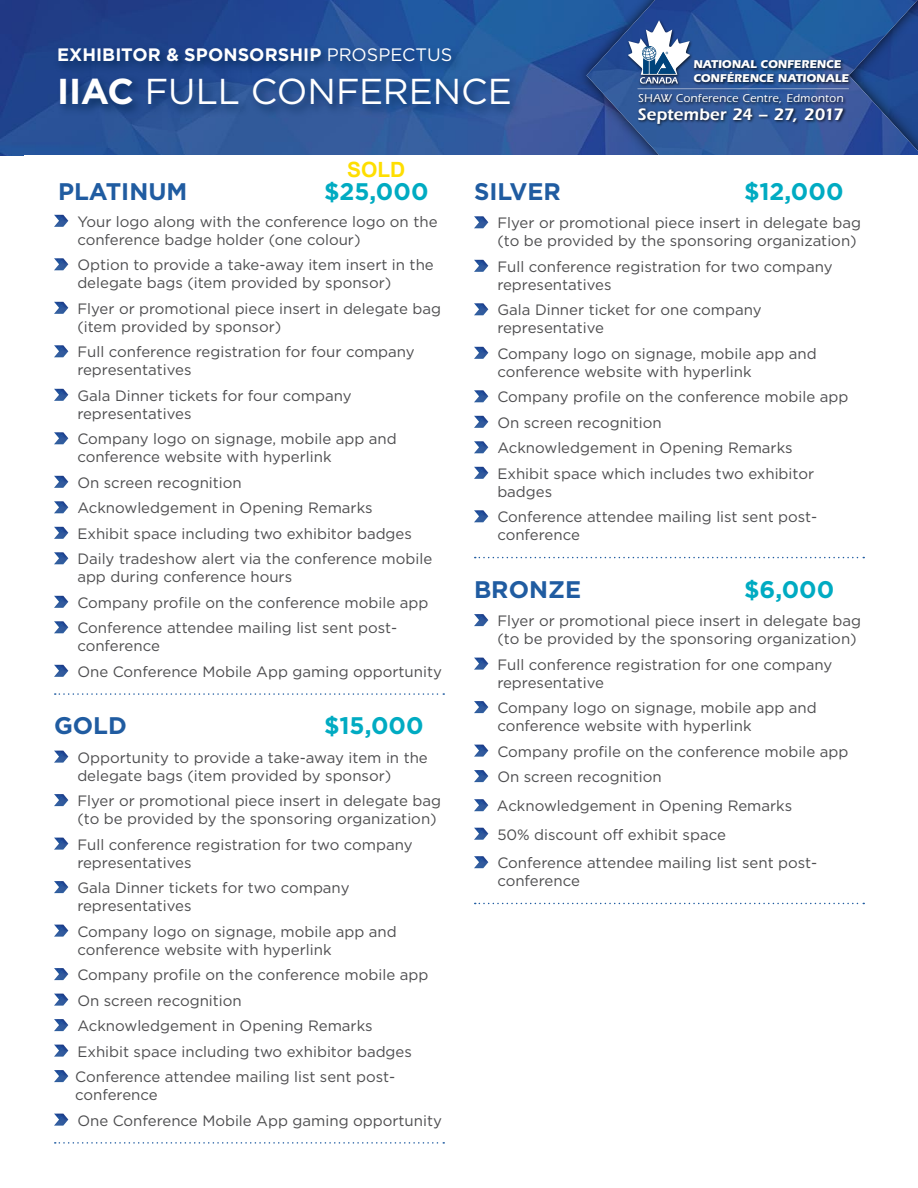
<style>
.page{position:relative;width:918px;height:1188px;background:#fff}
.page>*{position:absolute;margin:0;border:0;box-sizing:border-box;transform-origin:0 0}
.t1{font:36px "Gotham HTF";letter-spacing:-.005em;color:#fff}
.t2{font:700 24px "Gotham HTF";color:#00abc2}
.t3{font:700 24px "Gotham HTF";color:#205ca1}
.t4{font:700 21px "Arial";color:#fede01}
.t5{font:700 18px "Gotham HTF";letter-spacing:.005em;color:#fff}
.t6{font:600 17.25px "ITC Eras Std";color:#fff}
.t7{font:15px/18px "Gotham HTF";color:#4d4d4f}
.t8{font:700 11.7px/14.1px "ITC Eras Std";color:#fff;scale:.96 1}
.t9{font:500 11.7px "ITC Eras Std";letter-spacing:.025em;color:#fff}
.s1{font-weight:400}
.s2{font-weight:700}
</style>
<div class="page">
<img style="left:0;top:0;width:575px;height:155px">
<img style="left:586px;top:0;width:332px;height:155px">
<div style="left:627px;top:19px;width:226px;height:107px;background:#000;opacity:.75"></div>
<hr style="left:638px;top:88px;width:211px;height:1px;background:#fff">
<svg style="left:628px;top:20px;width:62px;height:64px"></svg>
<div style="left:54px;top:45px;width:468px;height:73px;background:#00244f;opacity:.75"></div>
<svg style="left:55px;top:693px;width:389px;height:2px"></svg>
<svg style="left:55px;top:1142px;width:389px;height:2px"></svg>
<img style="left:54px;top:215px;width:14px;height:12px">
<img style="left:54px;top:258px;width:14px;height:12px">
<img style="left:54px;top:302px;width:14px;height:12px">
<img style="left:54px;top:345px;width:14px;height:12px">
<img style="left:54px;top:389px;width:14px;height:12px">
<img style="left:54px;top:432px;width:14px;height:12px">
<img style="left:54px;top:476px;width:14px;height:12px">
<img style="left:54px;top:501px;width:14px;height:12px">
<img style="left:54px;top:527px;width:14px;height:12px">
<img style="left:54px;top:552px;width:14px;height:12px">
<img style="left:54px;top:596px;width:14px;height:12px">
<img style="left:54px;top:621px;width:14px;height:12px">
<img style="left:54px;top:665px;width:14px;height:12px">
<img style="left:54px;top:751px;width:14px;height:12px">
<img style="left:54px;top:794px;width:14px;height:12px">
<img style="left:54px;top:838px;width:14px;height:12px">
<img style="left:54px;top:881px;width:14px;height:12px">
<img style="left:54px;top:925px;width:14px;height:12px">
<img style="left:54px;top:968px;width:14px;height:12px">
<img style="left:54px;top:994px;width:14px;height:12px">
<img style="left:54px;top:1019px;width:14px;height:12px">
<img style="left:54px;top:1045px;width:14px;height:12px">
<img style="left:54px;top:1070px;width:14px;height:12px">
<img style="left:54px;top:1114px;width:14px;height:12px">
<svg style="left:475px;top:557px;width:389px;height:1px"></svg>
<svg style="left:475px;top:903px;width:389px;height:1px"></svg>
<img style="left:474px;top:216px;width:14px;height:12px">
<img style="left:474px;top:260px;width:14px;height:12px">
<img style="left:474px;top:303px;width:14px;height:12px">
<img style="left:474px;top:347px;width:14px;height:12px">
<img style="left:474px;top:390px;width:14px;height:12px">
<img style="left:474px;top:416px;width:14px;height:12px">
<img style="left:474px;top:441px;width:14px;height:12px">
<img style="left:474px;top:467px;width:14px;height:12px">
<img style="left:474px;top:510px;width:14px;height:12px">
<img style="left:474px;top:614px;width:14px;height:12px">
<img style="left:474px;top:658px;width:14px;height:12px">
<img style="left:474px;top:701px;width:14px;height:12px">
<img style="left:474px;top:745px;width:14px;height:12px">
<img style="left:474px;top:770px;width:14px;height:12px">
<img style="left:474px;top:799px;width:14px;height:12px">
<img style="left:474px;top:828px;width:14px;height:12px">
<img style="left:474px;top:856px;width:14px;height:12px">
<p class="t5" style="left:57px;top:44px;width:397px">EXHIBITOR &amp; SPONSORSHIP <span class="s1">PROSPECTUS</span></p>
<h1 class="t1" style="left:57px;top:72px;width:456px"><span class="s2">IIAC</span> FULL CONFERENCE</h1>
<h3 class="t4" style="left:347px;top:156px;width:60px">SOLD</h3>
<p class="t8" style="left:693px;top:57px;width:164px">NATIONAL CONFERENCE<br>CONFÉRENCE NATIONALE</p>
<p class="t9" style="left:638px;top:92px;width:207px">SHAW Conference Centre, Edmonton</p>
<p class="t6" style="left:638px;top:104px;width:208px">September 24 – 27, 2017</p>
<h2 class="t3" style="left:58px;top:177px;width:131px">PLATINUM</h2>
<h2 class="t2" style="left:324px;top:177px;width:106px">$25,000</h2>
<p class="t7" style="left:77px;top:212px;width:362px">Your logo along with the conference logo on the conference badge holder (one colour)</p>
<p class="t7" style="left:77px;top:256px;width:358px">Option to provide a take-away item insert in the delegate bags (item provided by sponsor)</p>
<p class="t7" style="left:77px;top:299px;width:365px">Flyer or promotional piece insert in delegate bag (item provided by sponsor)</p>
<p class="t7" style="left:77px;top:343px;width:339px">Full conference registration for four company representatives</p>
<p class="t7" style="left:77px;top:386px;width:276px">Gala Dinner tickets for four company representatives</p>
<p class="t7" style="left:77px;top:430px;width:321px">Company logo on signage, mobile app and conference website with hyperlink</p>
<p class="t7" style="left:77px;top:470px;width:356px;line-height:25.5px">On screen recognition<br>Acknowledgement in Opening Remarks<br>Exhibit space including two exhibitor badges Daily tradeshow alert via the conference mobile</p>
<p class="t7" style="left:77px;top:564px;width:353px;line-height:25.5px">app during conference hours<br>Company profile on the conference mobile app<br>Conference attendee mailing list sent post-</p>
<p class="t7" style="left:77px;top:633px;width:366px;line-height:25.5px">conference<br>One Conference Mobile App gaming opportunity</p>
<h2 class="t3" style="left:54px;top:712px;width:74px">GOLD</h2>
<h2 class="t2" style="left:324px;top:712px;width:101px">$15,000</h2>
<p class="t7" style="left:77px;top:748px;width:352px">Opportunity to provide a take-away item in the delegate bags (item provided by sponsor)</p>
<p class="t7" style="left:77px;top:792px;width:365px">Flyer or promotional piece insert in delegate bag (to be provided by the sponsoring organization)</p>
<p class="t7" style="left:77px;top:835px;width:337px">Full conference registration for two company representatives</p>
<p class="t7" style="left:77px;top:879px;width:274px">Gala Dinner tickets for two company representatives</p>
<p class="t7" style="left:77px;top:922px;width:321px">Company logo on signage, mobile app and conference website with hyperlink</p>
<p class="t7" style="left:75px;top:962px;width:355px;line-height:25.5px">Company profile on the conference mobile app On screen recognition<br>Acknowledgement in Opening Remarks<br>Exhibit space including two exhibitor badges Conference attendee mailing list sent post-</p>
<p class="t7" style="left:75px;top:1082px;width:368px;line-height:25.5px">conference<br>One Conference Mobile App gaming opportunity</p>
<h2 class="t3" style="left:474px;top:177px;width:88px">SILVER</h2>
<h2 class="t2" style="left:744px;top:177px;width:101px">$12,000</h2>
<p class="t7" style="left:497px;top:214px;width:365px">Flyer or promotional piece insert in delegate bag (to be provided by the sponsoring organization)</p>
<p class="t7" style="left:497px;top:257px;width:337px">Full conference registration for two company representatives</p>
<p class="t7" style="left:497px;top:301px;width:266px">Gala Dinner ticket for one company representative</p>
<p class="t7" style="left:497px;top:344px;width:321px">Company logo on signage, mobile app and conference website with hyperlink</p>
<p class="t7" style="left:497px;top:384px;width:353px;line-height:25.5px">Company profile on the conference mobile app On screen recognition<br>Acknowledgement in Opening Remarks<br>Exhibit space which includes two exhibitor</p>
<p class="t7" style="left:497px;top:479px;width:322px;line-height:25.5px">badges<br>Conference attendee mailing list sent post-</p>
<p class="t7" style="left:497px;top:526px;width:84px">conference</p>
<h2 class="t3" style="left:474px;top:575px;width:109px">BRONZE</h2>
<h2 class="t2" style="left:744px;top:575px;width:92px">$6,000</h2>
<p class="t7" style="left:497px;top:612px;width:365px">Flyer or promotional piece insert in delegate bag (to be provided by the sponsoring organization)</p>
<p class="t7" style="left:497px;top:655px;width:336px">Full conference registration for one company representative</p>
<p class="t7" style="left:497px;top:699px;width:321px">Company logo on signage, mobile app and conference website with hyperlink</p>
<p class="t7" style="left:497px;top:738px;width:353px;line-height:25.5px">Company profile on the conference mobile app<br>On screen recognition</p>
<p class="t7" style="left:497px;top:791px;width:322px;line-height:28.5px">Acknowledgement in Opening Remarks<br>50% discount off exhibit space<br>Conference attendee mailing list sent post-</p>
<p class="t7" style="left:497px;top:872px;width:84px">conference</p>
</div>
